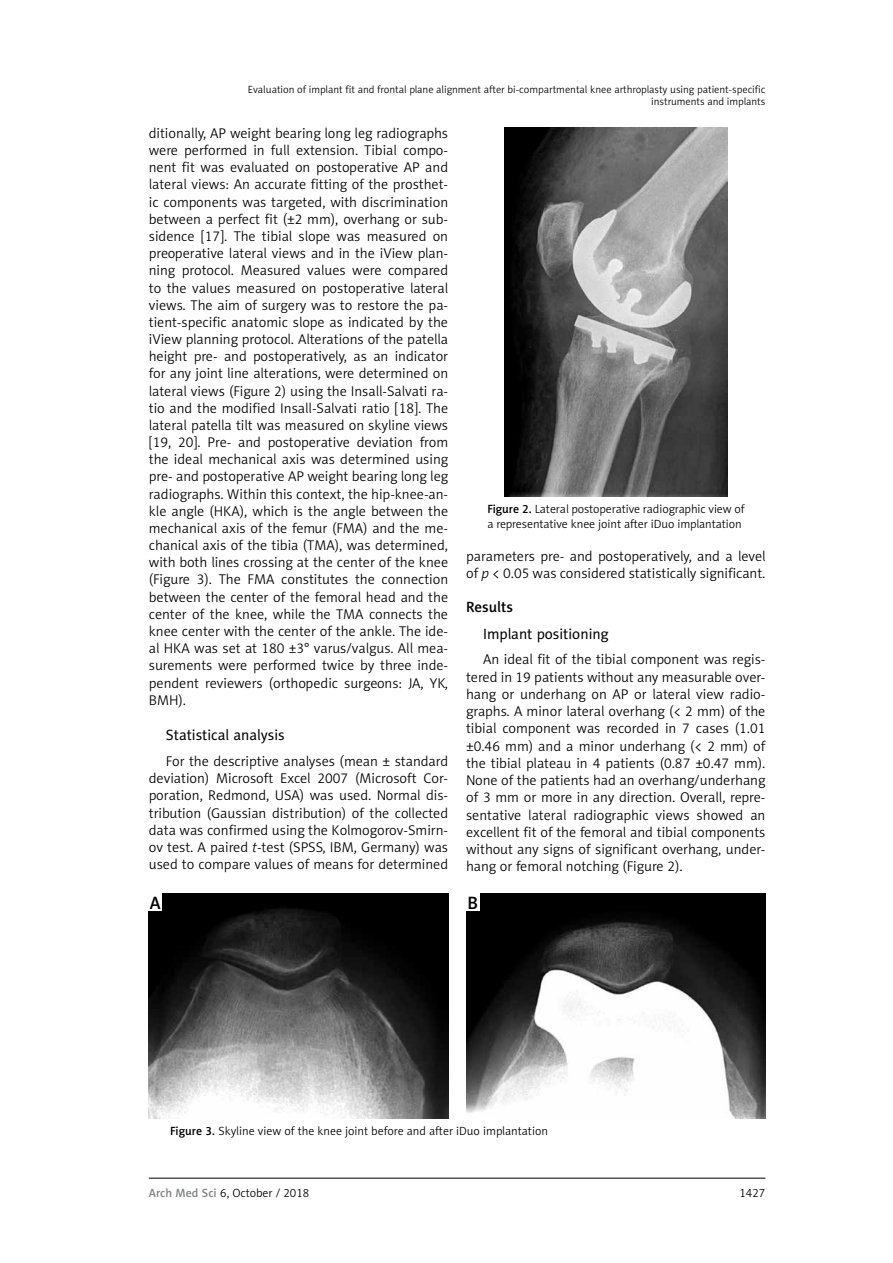
<style>
.page{position:relative;width:893px;height:1263px;background:#fff}
.page>*{position:absolute;margin:0;border:0;box-sizing:border-box;transform-origin:0 0}
.t1{font:18px "Naomi Sans EFN Medium";color:#000}
.t2{font:15px "Naomi Sans EFN";color:#000}
.t3{font:15px "Naomi Sans EFN Medium";color:#000}
.t4{font:14.25px/17.1px "Naomi Sans EFN Light";color:#000;text-align:justify}
.t5{font:12px/14.4px "Naomi Sans EFN Light";letter-spacing:-.005em;color:#000}
.t6{font:10.5px/12.6px "Naomi Sans EFN Light";color:#000;text-align:right}
.s1{font-style:italic}
.s2{font-family:"Naomi Sans EFN Medium"}
.s3{font-family:"Naomi Sans EFN Medium";color:#808285}
</style>
<div class="page">
<hr style="left:149px;top:1178px;width:616px;height:1px;background:#000">
<img style="left:505px;top:128px;width:222px;height:368px">
<img style="left:149px;top:893px;width:299px;height:225px">
<img style="left:466px;top:893px;width:299px;height:225px">
<div style="left:149px;top:893px;width:13px;height:17px;background:#fff"></div>
<div style="left:466px;top:893px;width:13px;height:17px;background:#fff"></div>
<p class="t6" style="left:248px;top:83px;width:519px">Evaluation of implant fit and frontal plane alignment after bi-compartmental knee arthroplasty using patient-specific instruments and implants</p>
<p class="t4" style="left:149px;top:125px;width:301px">ditionally, AP weight bearing long leg radiographs were performed in full extension. Tibial compo&shy;nent fit was evaluated on postoperative AP and lateral views: An accurate fitting of the prosthet&shy;ic components was targeted, with discrimination between a perfect fit (±2 mm), overhang or sub&shy;sidence [17]. The tibial slope was measured on preoperative lateral views and in the iView plan&shy;ning protocol. Measured values were compared to the values measured on postoperative lateral views. The aim of surgery was to restore the pa&shy;tient-specific anatomic slope as indicated by the iView planning protocol. Alterations of the patella height pre- and postoperatively, as an indicator for any joint line alterations, were determined on lateral views (Figure 2) using the Insall-Salvati ra&shy;tio and the modified Insall-Salvati ratio [18]. The lateral patella tilt was measured on skyline views [19, 20]. Pre- and postoperative deviation from the ideal mechanical axis was determined using pre- and postoperative AP weight bearing long leg radiographs. Within this context, the hip-knee-an&shy;kle angle (HKA), which is the angle between the mechanical axis of the femur (FMA) and the me&shy;chanical axis of the tibia (TMA), was determined, with both lines crossing at the center of the knee (Figure 3). The FMA constitutes the connection between the center of the femoral head and the center of the knee, while the TMA connects the knee center with the center of the ankle. The ide&shy;al HKA was set at 180 ±3° varus/valgus. All mea&shy;surements were performed twice by three inde&shy;pendent reviewers (orthopedic surgeons: JA, YK, BMH).</p>
<p class="t2" style="left:166px;top:726px;width:120px">Statistical analysis</p>
<p class="t4" style="left:149px;top:752px;width:301px;text-indent:17px">For the descriptive analyses (mean ± standard deviation) Microsoft Excel 2007 (Microsoft Cor&shy;poration, Redmond, USA) was used. Normal dis&shy;tribution (Gaussian distribution) of the collected data was confirmed using the Kolmogorov-Smirn&shy;ov test. A paired <span class="s1">t</span>-test (SPSS, IBM, Germany) was used to compare values of means for determined</p>
<p class="t5" style="left:487px;top:502px;width:259px"><span class="s2">Figure 2.</span> Lateral postoperative radiographic view of a representative knee joint after iDuo implantation</p>
<p class="t4" style="left:466px;top:548px;width:301px">parameters pre- and postoperatively, and a level of <span class="s1">p</span> &lt; 0.05 was considered statistically significant.</p>
<p class="t3" style="left:466px;top:598px;width:48px">Results</p>
<p class="t2" style="left:483px;top:624px;width:127px">Implant positioning</p>
<p class="t4" style="left:466px;top:651px;width:301px;text-indent:17px">An ideal fit of the tibial component was regis&shy;tered in 19 patients without any measurable over&shy;hang or underhang on AP or lateral view radio&shy;graphs. A minor lateral overhang (&lt; 2 mm) of the tibial component was recorded in 7 cases (1.01 ±0.46 mm) and a minor underhang (&lt; 2 mm) of the tibial plateau in 4 patients (0.87 ±0.47 mm).<br>None of the patients had an overhang/underhang of 3 mm or more in any direction. Overall, repre&shy;sentative lateral radiographic views showed an excellent fit of the femoral and tibial components without any signs of significant overhang, under&shy;hang or femoral notching (Figure 2).</p>
<p class="t1" style="left:150px;top:892px;width:12px">A</p>
<p class="t1" style="left:467px;top:892px;width:12px">B</p>
<p class="t5" style="left:170px;top:1124px;width:379px"><span class="s2">Figure 3.</span> Skyline view of the knee joint before and after iDuo implantation</p>
<p class="t5" style="left:149px;top:1186px;width:162px"><span class="s3">Arch Med Sci</span> 6, October / 2018</p>
<p class="t5" style="left:739px;top:1186px;width:27px">1427</p>
</div>
